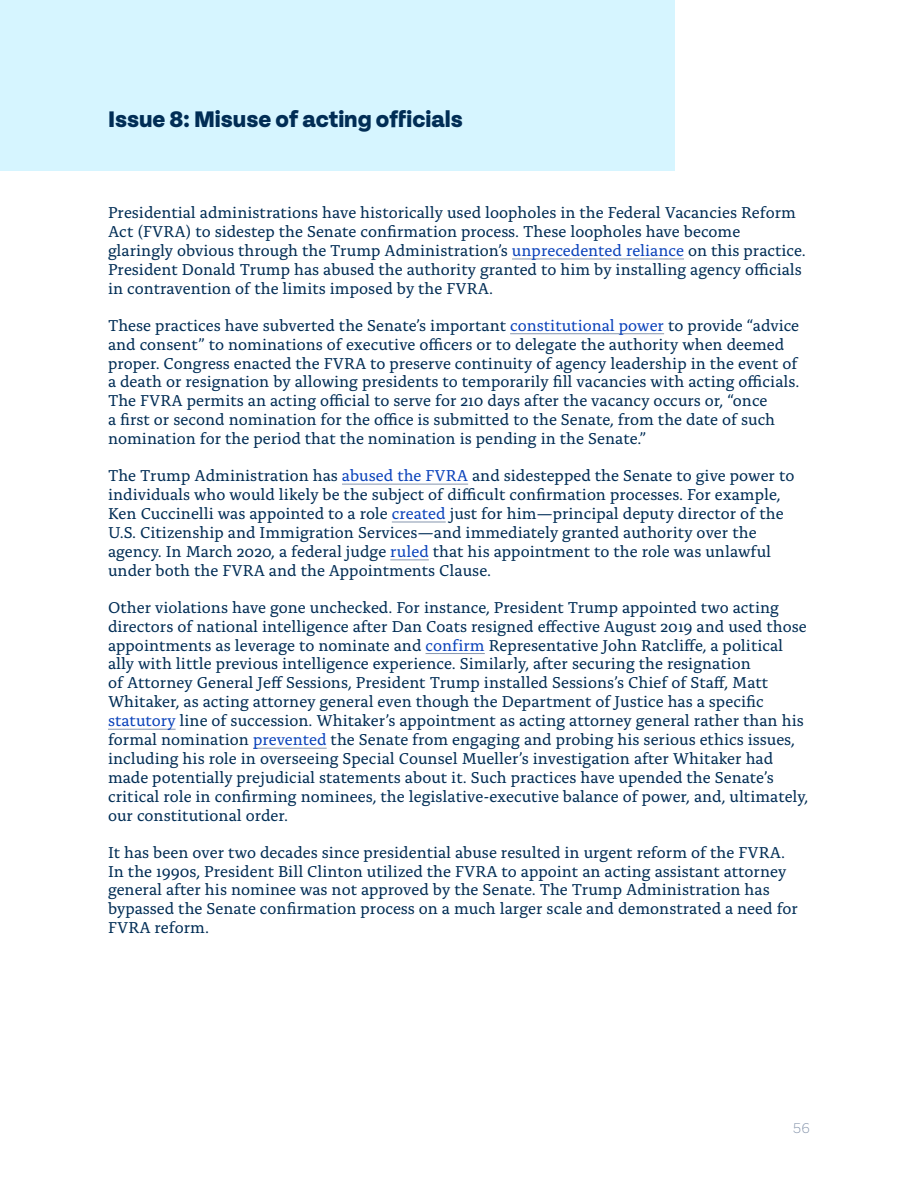
<style>
.page{position:relative;width:918px;height:1188px;background:#fff}
.page>*{position:absolute;margin:0;border:0;box-sizing:border-box;transform-origin:0 0}
.Issue_Heading{font:800 24px "Tenon";color:#012d55}
.t1{font:16.5px/18.9px "Alda OTCEV";color:#012d55}
.t2{font:200 15px "Tenon";color:#8695ac}
.s1{color:#0a42bb}
</style>
<div class="page">
<div style="left:0;top:0;width:675px;height:170px;background:#d6f5ff"></div>
<hr style="left:512px;top:259px;width:172px;height:1px;background:#8696ae">
<hr style="left:510px;top:333px;width:154px;height:1px;background:#8696ae">
<hr style="left:342px;top:484px;width:126px;height:1px;background:#8696ae">
<hr style="left:392px;top:522px;width:54px;height:1px;background:#8696ae">
<hr style="left:390px;top:559px;width:39px;height:1px;background:#8696ae">
<hr style="left:426px;top:653px;width:59px;height:1px;background:#8696ae">
<hr style="left:108px;top:729px;width:68px;height:1px;background:#8696ae">
<hr style="left:253px;top:748px;width:74px;height:1px;background:#8696ae">
<p class="Issue_Heading" style="left:108px;top:107px;width:356px">Issue 8: Misuse of acting officials</p>
<p class="t1" style="left:108px;top:202px;width:699px">Presidential administrations have historically used loopholes in the Federal Vacancies Reform Act (FVRA) to sidestep the Senate confirmation process. These loopholes have become glaringly obvious through the Trump Administration’s <span class="s1">unprecedented reliance</span> on this practice.<br>President Donald Trump has abused the authority granted to him by installing agency officials in contravention of the limits imposed by the FVRA.</p>
<p class="t1" style="left:108px;top:315px;width:693px">These practices have subverted the Senate’s important <span class="s1">constitutional power</span> to provide “advice and consent” to nominations of executive officers or to delegate the authority when deemed proper. Congress enacted the FVRA to preserve continuity of agency leadership in the event of a death or resignation by allowing presidents to temporarily fill vacancies with acting officials.<br>The FVRA permits an acting official to serve for 210 days after the vacancy occurs or, “once<br>a first or second nomination for the office is submitted to the Senate, from the date of such nomination for the period that the nomination is pending in the Senate.”</p>
<p class="t1" style="left:108px;top:465px;width:688px">The Trump Administration has <span class="s1">abused the FVRA</span> and sidestepped the Senate to give power to individuals who would likely be the subject of difficult confirmation processes. For example, Ken Cuccinelli was appointed to a role <span class="s1">created</span> just for him—principal deputy director of the U.S. Citizenship and Immigration Services—and immediately granted authority over the agency. In March 2020, a federal judge <span class="s1">ruled</span> that his appointment to the role was unlawful under both the FVRA and the Appointments Clause.</p>
<p class="t1" style="left:108px;top:596px;width:702px">Other violations have gone unchecked. For instance, President Trump appointed two acting directors of national intelligence after Dan Coats resigned effective August 2019 and used those appointments as leverage to nominate and <span class="s1">confirm</span> Representative John Ratcliffe, a political ally with little previous intelligence experience. Similarly, after securing the resignation<br>of Attorney General Jeff Sessions, President Trump installed Sessions’s Chief of Staff, Matt Whitaker, as acting attorney general even though the Department of Justice has a specific <span class="s1">statutory</span> line of succession. Whitaker’s appointment as acting attorney general rather than his formal nomination <span class="s1">prevented</span> the Senate from engaging and probing his serious ethics issues, including his role in overseeing Special Counsel Mueller’s investigation after Whitaker had made potentially prejudicial statements about it. Such practices have upended the Senate’s critical role in confirming nominees, the legislative-executive balance of power, and, ultimately, our constitutional order.</p>
<p class="t1" style="left:108px;top:841px;width:692px">It has been over two decades since presidential abuse resulted in urgent reform of the FVRA.<br>In the 1990s, President Bill Clinton utilized the FVRA to appoint an acting assistant attorney general after his nominee was not approved by the Senate. The Trump Administration has bypassed the Senate confirmation process on a much larger scale and demonstrated a need for FVRA reform.</p>
<p class="t2" style="left:792px;top:1120px;width:19px">56</p>
</div>
